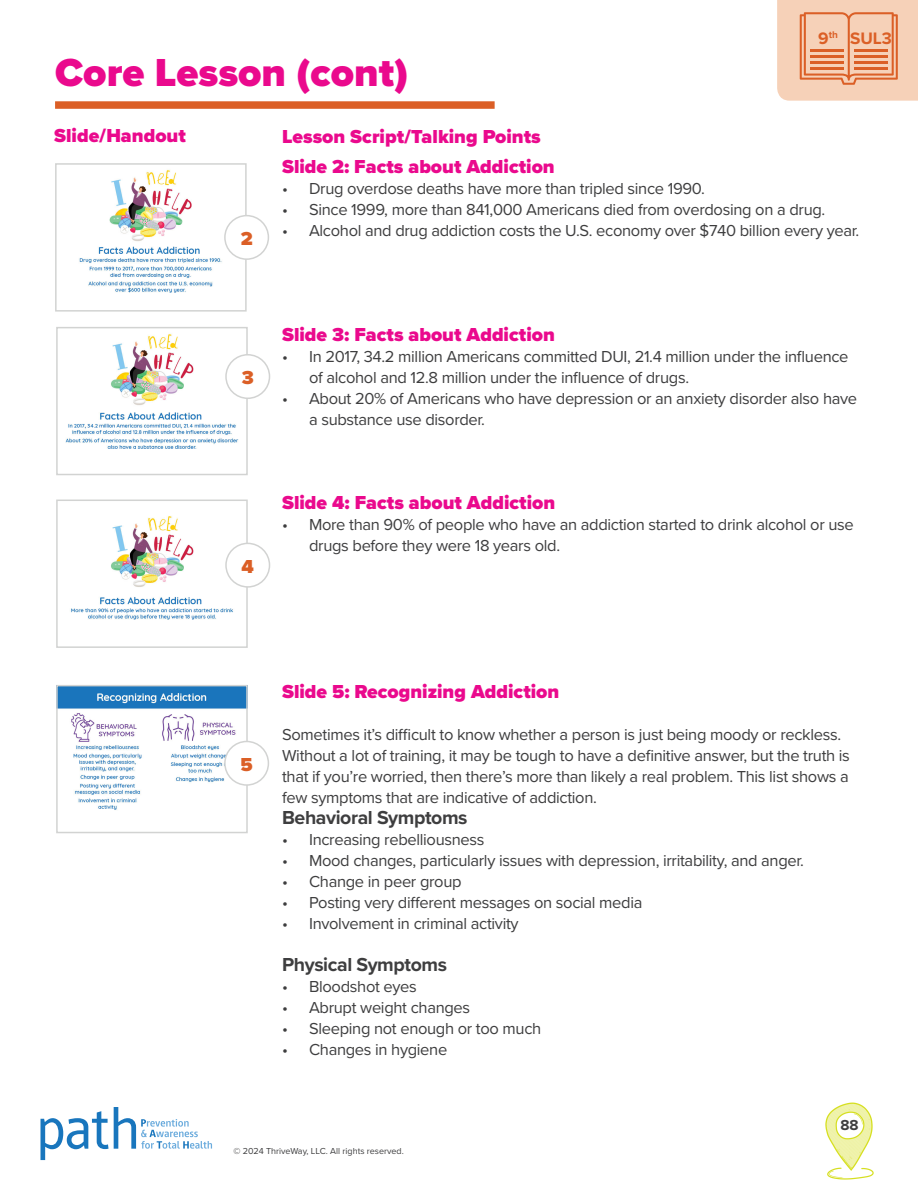
<style>
.page{position:relative;width:918px;height:1188px;background:#fff}
.page>*{position:absolute;margin:0;border:0;box-sizing:border-box;transform-origin:0 0}
.t1{font:900 40.5px "Proxima Nova";color:#ea098d}
.Paragraph_Style_-_11_pt{font:900 19.5px "Proxima Nova";color:#ea098d}
.Paragraph_Style_-_11_pt-2{font:700 19.5px "Proxima Nova";letter-spacing:-.02em;color:#3e3e3f}
.Paragraph_Style_-_11_pt-3{font:900 19.5px "Proxima Nova";color:#db5f26}
.t2{font:700 17.25px "Proxima Nova";color:#db5f26}
.Paragraph_Style_-_11_pt-4{font:16.5px/21px "Proxima Nova";letter-spacing:-.02em;color:#3e3e3f}
.t3{font:700 15px "Proxima Nova";color:#3e3e3f}
.t4{font:9px "Proxima Nova";color:#3e3e3f}
</style>
<div class="page">
<svg style="left:825px;top:1103px;width:49px;height:77px"></svg>
<svg style="left:777px;top:0;width:141px;height:101px;background:#f3c4a8"></svg>
<hr style="left:810px;top:49px;width:34px;height:2px;background:#db5f26">
<hr style="left:810px;top:55px;width:34px;height:2px;background:#db5f26">
<hr style="left:810px;top:61px;width:34px;height:2px;background:#db5f26">
<hr style="left:810px;top:67px;width:34px;height:2px;background:#db5f26">
<hr style="left:854px;top:49px;width:34px;height:2px;background:#db5f26">
<hr style="left:854px;top:55px;width:34px;height:2px;background:#db5f26">
<hr style="left:854px;top:61px;width:34px;height:2px;background:#db5f26">
<hr style="left:854px;top:67px;width:34px;height:2px;background:#db5f26">
<svg style="left:41px;top:1107px;width:171px;height:53px"></svg>
<img style="left:59px;top:688px;width:186px;height:122px">
<div style="left:56px;top:685px;width:192px;height:148px;border:2px solid #d2d3d2"></div>
<div style="left:225px;top:741px;width:43px;height:44px;background:#fff;border-radius:50%"></div>
<div style="left:224px;top:741px;width:45px;height:45px;border:2px solid #d2d3d2;border-radius:50%"></div>
<div style="left:55px;top:101px;width:440px;height:8px;background:#db5f26"></div>
<img style="left:79px;top:169px;width:163px;height:124px">
<div style="left:55px;top:163px;width:192px;height:149px;border:2px solid #d2d3d2"></div>
<img style="left:65px;top:333px;width:178px;height:116px">
<div style="left:56px;top:327px;width:192px;height:148px;border:2px solid #d2d3d2"></div>
<img style="left:71px;top:516px;width:172px;height:104px">
<div style="left:56px;top:500px;width:192px;height:148px;border:2px solid #d2d3d2"></div>
<div style="left:225px;top:216px;width:43px;height:43px;background:#fff;border-radius:50%"></div>
<div style="left:224px;top:215px;width:45px;height:45px;border:2px solid #d2d3d2;border-radius:50%"></div>
<div style="left:226px;top:355px;width:44px;height:43px;background:#fff;border-radius:50%"></div>
<div style="left:225px;top:354px;width:45px;height:45px;border:2px solid #d2d3d2;border-radius:50%"></div>
<div style="left:226px;top:543px;width:44px;height:44px;background:#fff;border-radius:50%"></div>
<div style="left:225px;top:543px;width:45px;height:45px;border:2px solid #d2d3d2;border-radius:50%"></div>
<p class="t1" style="left:55px;top:42px;width:355px">Core Lesson (cont)</p>
<p class="t2" style="left:818px;top:25px;width:75px">9<sup>th</sup> SUL3</p>
<p class="Paragraph_Style_-_11_pt" style="left:54px;top:120px;width:133px">Slide/Handout</p>
<p class="Paragraph_Style_-_11_pt" style="left:282px;top:122px;width:260px">Lesson Script/Talking Points</p>
<p class="Paragraph_Style_-_11_pt" style="left:282px;top:152px;width:274px">Slide 2: Facts about Addiction</p>
<p class="Paragraph_Style_-_11_pt-4" style="left:282px;top:177px;width:424px">• Drug overdose deaths have more than tripled since 1990.</p>
<p class="Paragraph_Style_-_11_pt-4" style="left:282px;top:198px;width:545px">• Since 1999, more than 841,000 Americans died from overdosing on a drug.</p>
<p class="Paragraph_Style_-_11_pt-4" style="left:282px;top:219px;width:579px">• Alcohol and drug addiction costs the U.S. economy over $740 billion every year.</p>
<p class="Paragraph_Style_-_11_pt-3" style="left:241px;top:224px;width:13px">2</p>
<p class="Paragraph_Style_-_11_pt-3" style="left:242px;top:363px;width:14px">3</p>
<p class="Paragraph_Style_-_11_pt-3" style="left:242px;top:552px;width:14px">4</p>
<p class="Paragraph_Style_-_11_pt" style="left:282px;top:320px;width:274px">Slide 3: Facts about Addiction</p>
<p class="Paragraph_Style_-_11_pt-4" style="left:309px;top:345px;width:541px;text-indent:-27px">• In 2017, 34.2 million Americans committed DUI, 21.4 million under the influence of alcohol and 12.8 million under the influence of drugs.</p>
<p class="Paragraph_Style_-_11_pt-4" style="left:309px;top:387px;width:550px;text-indent:-27px">• About 20% of Americans who have depression or an anxiety disorder also have a substance use disorder.</p>
<p class="Paragraph_Style_-_11_pt" style="left:282px;top:488px;width:275px">Slide 4: Facts about Addiction</p>
<p class="Paragraph_Style_-_11_pt-4" style="left:309px;top:513px;width:546px;text-indent:-27px">• More than 90% of people who have an addiction started to drink alcohol or use drugs before they were 18 years old.</p>
<p class="Paragraph_Style_-_11_pt-3" style="left:241px;top:750px;width:14px">5</p>
<p class="Paragraph_Style_-_11_pt" style="left:282px;top:677px;width:279px">Slide 5: Recognizing Addiction</p>
<p class="Paragraph_Style_-_11_pt-4" style="left:282px;top:723px;width:569px">Sometimes it’s difficult to know whether a person is just being moody or reckless.<br>Without a lot of training, it may be tough to have a definitive answer, but the truth is that if you’re worried, then there’s more than likely a real problem. This list shows a few symptoms that are indicative of addiction.</p>
<p class="Paragraph_Style_-_11_pt-2" style="left:282px;top:803px;width:187px">Behavioral Symptoms</p>
<p class="Paragraph_Style_-_11_pt-4" style="left:282px;top:828px;width:204px">• Increasing rebelliousness</p>
<p class="Paragraph_Style_-_11_pt-4" style="left:282px;top:849px;width:523px">• Mood changes, particularly issues with depression, irritability, and anger.</p>
<p class="Paragraph_Style_-_11_pt-4" style="left:282px;top:870px;width:181px">• Change in peer group</p>
<p class="Paragraph_Style_-_11_pt-4" style="left:282px;top:891px;width:362px">• Posting very different messages on social media</p>
<p class="Paragraph_Style_-_11_pt-4" style="left:282px;top:912px;width:238px">• Involvement in criminal activity</p>
<p class="Paragraph_Style_-_11_pt-2" style="left:282px;top:950px;width:167px">Physical Symptoms</p>
<p class="Paragraph_Style_-_11_pt-4" style="left:282px;top:975px;width:136px">• Bloodshot eyes</p>
<p class="Paragraph_Style_-_11_pt-4" style="left:282px;top:996px;width:190px">• Abrupt weight changes</p>
<p class="Paragraph_Style_-_11_pt-4" style="left:282px;top:1017px;width:261px">• Sleeping not enough or too much</p>
<p class="Paragraph_Style_-_11_pt-4" style="left:282px;top:1038px;width:167px">• Changes in hygiene</p>
<p class="t3" style="left:840px;top:1114px;width:20px">88</p>
<p class="t4" style="left:233px;top:1144px;width:172px">© 2024 ThriveWay, LLC. All rights reserved.</p>
</div>
